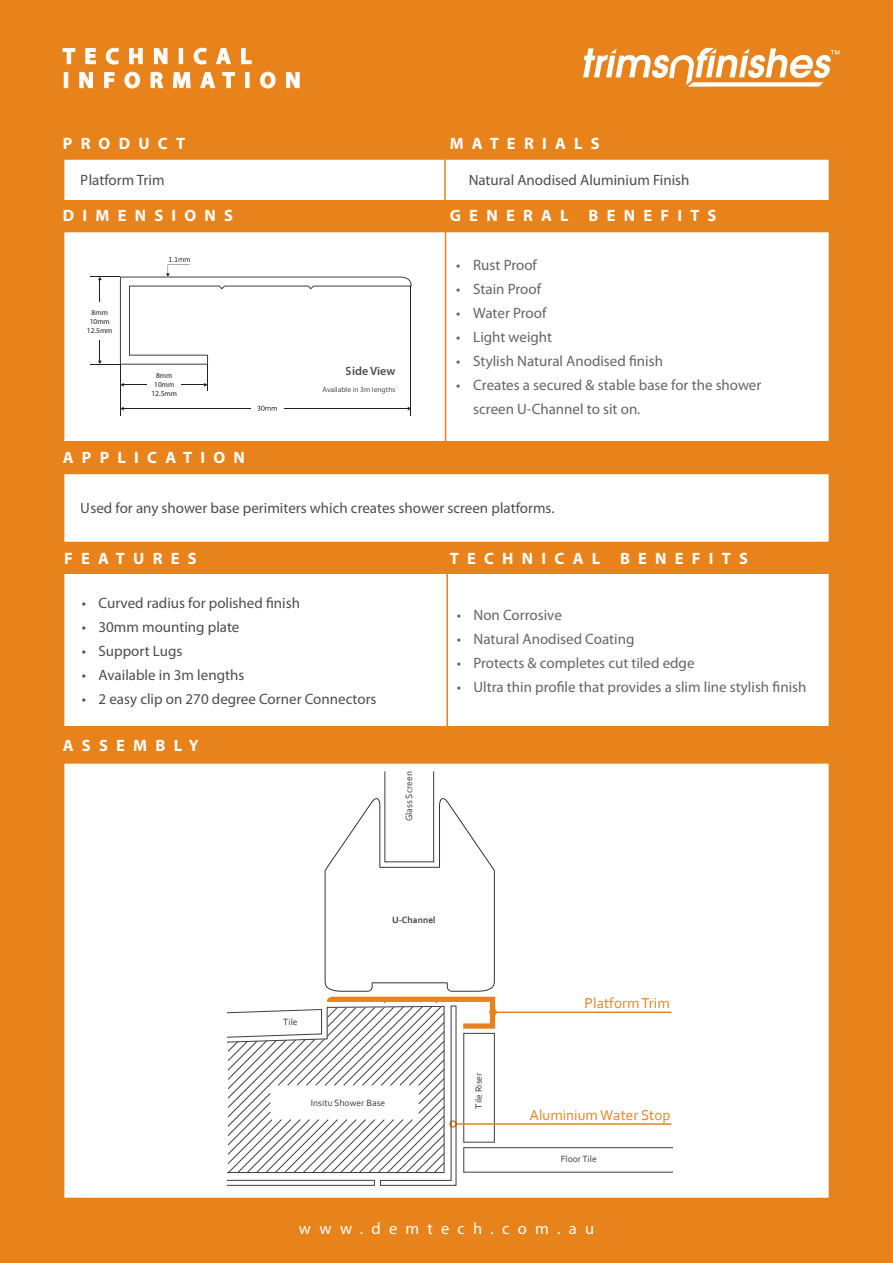
<style>
.page{position:relative;width:893px;height:1263px;background:#e8831c}
.page>*{position:absolute;margin:0;border:0;box-sizing:border-box;transform-origin:0 0}
.t1{font:700 22.5px "Myriad Pro";letter-spacing:.41em;color:#fff}
.t2{font:700 16.5px "Myriad Pro";letter-spacing:.5em;color:#fff}
.t3{font:16.5px "Myriad Pro";letter-spacing:.5em;color:#fff}
.t4{font:15px/24px "Myriad Pro";color:#3e3e3f}
.t5{font:15px "Myriad Pro";color:#231f20}
.t6{font:15px "Corbel";color:#e8831c}
.t7{font:600 12px "Myriad Pro";color:#231f20}
.t8{font:9.6px "Corbel";color:#3e3e3f}
.t9{font:700 9.6px "Corbel";color:#3e3e3f}
.t10{font:7.5px "Myriad Pro";color:#231f20}
</style>
<div class="page">
<div style="left:63px;top:473px;width:767px;height:70px;background:#fff;border:2px solid #e8831c"></div>
<div style="left:63px;top:551px;width:767px;height:176px;background:#fff;border:2px solid #e8831c"></div>
<div style="left:63px;top:231px;width:767px;height:211px;background:#fff;border:2px solid #e8831c"></div>
<div style="left:63px;top:158px;width:767px;height:44px;background:#fff;border:2px solid #e8831c"></div>
<div style="left:63px;top:762px;width:767px;height:437px;background:#fff;border:2px solid #e8831c"></div>
<div style="left:63px;top:543px;width:767px;height:31px;background:#e8831c"></div>
<div style="left:63px;top:200px;width:767px;height:31px;background:#e8831c"></div>
<hr style="left:444px;top:159px;width:2px;height:41px;background:#e8831c">
<hr style="left:446px;top:574px;width:2px;height:153px;background:#e8831c">
<hr style="left:445px;top:231px;width:1px;height:211px;background:#e8831c">
<svg style="left:63px;top:48px;width:12px;height:16px"></svg>
<svg style="left:85px;top:48px;width:11px;height:16px"></svg>
<svg style="left:106px;top:48px;width:13px;height:16px"></svg>
<svg style="left:129px;top:48px;width:14px;height:16px"></svg>
<svg style="left:241px;top:48px;width:11px;height:16px"></svg>
<div style="left:64px;top:72px;width:4px;height:16px;border:1px solid #fff"></div>
<svg style="left:79px;top:72px;width:14px;height:16px"></svg>
<svg style="left:104px;top:72px;width:11px;height:16px"></svg>
<svg style="left:124px;top:72px;width:16px;height:16px"></svg>
<svg style="left:151px;top:47px;width:84px;height:41px"></svg>
<div style="left:245px;top:72px;width:4px;height:16px;border:1px solid #fff"></div>
<svg style="left:260px;top:72px;width:16px;height:16px"></svg>
<svg style="left:286px;top:72px;width:14px;height:16px"></svg>
<svg style="left:495px;top:1008px;width:178px;height:165px"></svg>
<hr style="left:496px;top:1011px;width:175px;height:2px;background:#e8831c">
<div style="left:489px;top:1008px;width:8px;height:8px;border:1px solid #e8831c;border-radius:50%"></div>
<hr style="left:456px;top:1123px;width:215px;height:2px;background:#e8831c">
<div style="left:226px;top:1180px;width:149px;height:6px;border:1px solid #3e3e3f"></div>
<svg style="left:228px;top:798px;width:267px;height:388px"></svg>
<hr style="left:411px;top:285px;width:1px;height:131px;background:#231f20">
<hr style="left:120px;top:364px;width:1px;height:52px;background:#231f20">
<hr style="left:123px;top:408px;width:128px;height:1px;background:#231f20">
<hr style="left:284px;top:408px;width:124px;height:1px;background:#231f20">
<svg style="left:257px;top:406px;width:20px;height:5px"></svg>
<svg style="left:91px;top:257px;width:321px;height:134px"></svg>
<svg style="left:583px;top:48px;width:256px;height:39px"></svg>
<p class="t1" style="left:63px;top:41px;width:190px">TECHNICAL</p>
<p class="t1" style="left:63px;top:65px;width:239px">INFORMATION</p>
<p class="t2" style="left:63px;top:133px;width:124px">PRODUCT</p>
<p class="t5" style="left:81px;top:171px;width:85px">Platform Trim</p>
<p class="t2" style="left:63px;top:205px;width:172px">DIMENSIONS</p>
<p class="t10" style="left:92px;top:307px;width:18px">8mm</p>
<p class="t10" style="left:90px;top:316px;width:22px">10mm</p>
<p class="t10" style="left:87px;top:325px;width:27px">12.5mm</p>
<p class="t10" style="left:156px;top:371px;width:18px">8mm</p>
<p class="t10" style="left:154px;top:380px;width:22px">10mm</p>
<p class="t10" style="left:151px;top:389px;width:27px">12.5mm</p>
<p class="t2" style="left:63px;top:447px;width:184px">APPLICATION</p>
<p class="t7" style="left:346px;top:363px;width:51px">Side View</p>
<p class="t10" style="left:323px;top:385px;width:74px">Available in 3m lengths</p>
<p class="t2" style="left:450px;top:133px;width:151px">MATERIALS</p>
<p class="t5" style="left:468px;top:171px;width:223px">Natural Anodised Aluminium Finish</p>
<p class="t2" style="left:450px;top:205px;width:268px">GENERAL BENEFITS</p>
<p class="t4" style="left:456px;top:253px;width:82px">• Rust Proof</p>
<p class="t4" style="left:456px;top:277px;width:86px">• Stain Proof</p>
<p class="t4" style="left:456px;top:301px;width:92px">• Water Proof</p>
<p class="t4" style="left:456px;top:325px;width:97px">• Light weight</p>
<p class="t4" style="left:456px;top:349px;width:208px">• Stylish Natural Anodised finish</p>
<p class="t4" style="left:473px;top:373px;width:290px;text-indent:-17px">• Creates a secured &amp; stable base for the shower screen U-Channel to sit on.</p>
<p class="t5" style="left:81px;top:499px;width:475px">Used for any shower base perimiters which creates shower screen platforms.</p>
<p class="t2" style="left:64px;top:548px;width:134px">FEATURES</p>
<p class="t5" style="left:82px;top:594px;width:220px">• Curved radius for polished finish</p>
<p class="t5" style="left:82px;top:618px;width:159px">• 30mm mounting plate</p>
<p class="t5" style="left:82px;top:642px;width:102px">• Support Lugs</p>
<p class="t5" style="left:82px;top:666px;width:164px">• Available in 3m lengths</p>
<p class="t5" style="left:82px;top:690px;width:297px">• 2 easy clip on 270 degree Corner Connectors</p>
<p class="t2" style="left:63px;top:734px;width:138px">ASSEMBLY</p>
<p class="t8" style="left:403px;top:821px;width:51px;rotate:-90deg">Glass Screen</p>
<p class="t2" style="left:450px;top:548px;width:300px">TECHNICAL BENEFITS</p>
<p class="t4" style="left:456px;top:603px;width:107px">• Non Corrosive</p>
<p class="t4" style="left:456px;top:627px;width:179px">• Natural Anodised Coating</p>
<p class="t4" style="left:456px;top:651px;width:240px">• Protects &amp; completes cut tiled edge</p>
<p class="t4" style="left:456px;top:675px;width:351px">• Ultra thin profile that provides a slim line stylish finish</p>
<p class="t9" style="left:392px;top:913px;width:45px">U-Channel</p>
<p class="t8" style="left:283px;top:1016px;width:16px">Tile</p>
<p class="t8" style="left:311px;top:1097px;width:76px">Insitu Shower Base</p>
<p class="t8" style="left:473px;top:1109px;width:38px;rotate:-90deg">Tile Riser</p>
<p class="t6" style="left:585px;top:993px;width:87px">Platform Trim</p>
<p class="t6" style="left:530px;top:1106px;width:142px">Aluminium Water Stop</p>
<p class="t8" style="left:561px;top:1153px;width:38px">Floor Tile</p>
<p class="t3" style="left:299px;top:1218px;width:297px">www.demtech.com.au</p>
</div>
